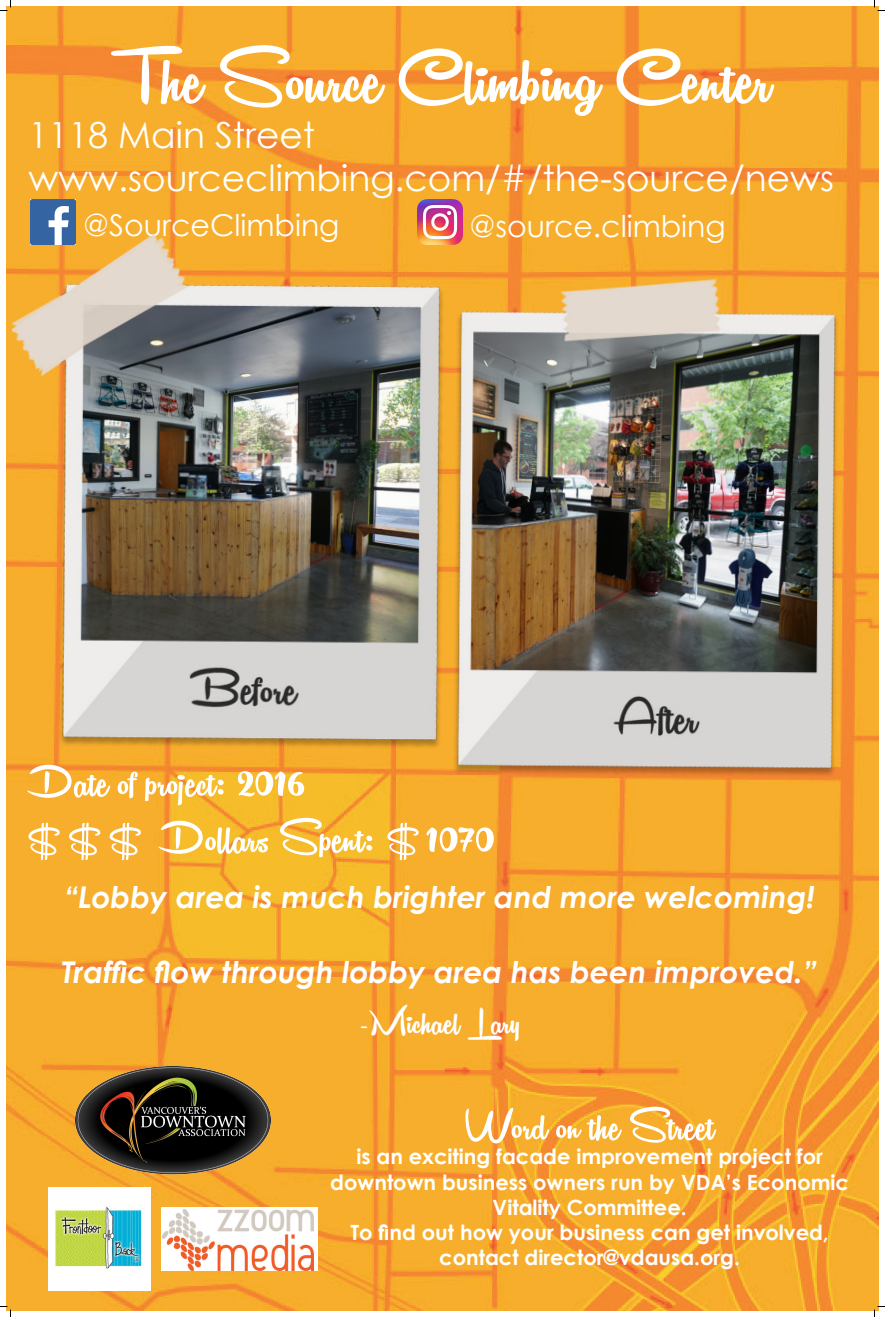
<style>
.page{position:relative;width:885px;height:1317px;background:#fff}
.page>*{position:absolute;margin:0;border:0;box-sizing:border-box;transform-origin:0 0}
.t1{font:87.5px "Remachine Script Personal Use Only";color:#fff}
.t2{font:52.5px "Remachine Script";color:#fff}
.t3{font:50.5px "Remachine Script";color:#fff}
.t4{font:42px "Remachine Script";color:#fff}
.t5{font:36px "Century Gothic";color:#fff}
.t6{font:italic 700 30px "Century Gothic";color:#fff}
.t7{font:30px "Century Gothic";color:#fff}
.t8{font:700 21px/25.2px "Century Gothic";color:#fff;text-align:center}
.s1{font-size:67.5px}
</style>
<div class="page">
<img style="left:6px;top:6px;width:873px;height:1305px">
<img style="left:31px;top:199px;width:45px;height:29px">
<img style="left:418px;top:199px;width:45px;height:45px">
<img style="left:8px;top:228px;width:443px;height:539px">
<img style="left:426px;top:272px;width:442px;height:530px">
<img style="left:75px;top:1066px;width:195px;height:111px">
<img style="left:48px;top:1188px;width:103px;height:102px">
<img style="left:162px;top:1208px;width:155px;height:62px">
<svg style="left:0;top:0;width:11px;height:11px"></svg>
<svg style="left:0;top:1306px;width:11px;height:11px"></svg>
<svg style="left:874px;top:0;width:11px;height:11px"></svg>
<svg style="left:874px;top:1306px;width:11px;height:11px"></svg>
<p class="t1" style="left:110px;top:28px;width:663px">The Source Climbing Center</p>
<p class="t5" style="left:28px;top:109px;width:288px">1118 Main Street</p>
<p class="t5" style="left:28px;top:153px;width:807px">www.sourceclimbing.com/#/the-source/news</p>
<p class="t7" style="left:83px;top:204px;width:258px">@SourceClimbing</p>
<p class="t7" style="left:470px;top:205px;width:258px">@source.climbing</p>
<p class="t2" style="left:28px;top:752px;width:282px">Date of project: <span class="s1">2016</span></p>
<p class="t2" style="left:28px;top:808px;width:470px">$$$ Dollars Spent: $<span class="s1">1070</span></p>
<p class="t6" style="left:64px;top:875px;width:753px">“Lobby area is much brighter and more welcoming!</p>
<p class="t6" style="left:61px;top:949px;width:757px">Traffic flow through lobby area has been improved.”</p>
<p class="t4" style="left:358px;top:998px;width:165px">-Michael Lary</p>
<p class="t3" style="left:465px;top:1097px;width:251px">Word on the Street</p>
<p class="t8" style="left:330px;top:1143px;width:520px">is an exciting facade improvement project for downtown business owners run by VDA’s Economic<br>Vitality Committee.</p>
<p class="t8" style="left:350px;top:1219px;width:480px">To find out how your business can get involved, contact director@vdausa.org.</p>
</div>
